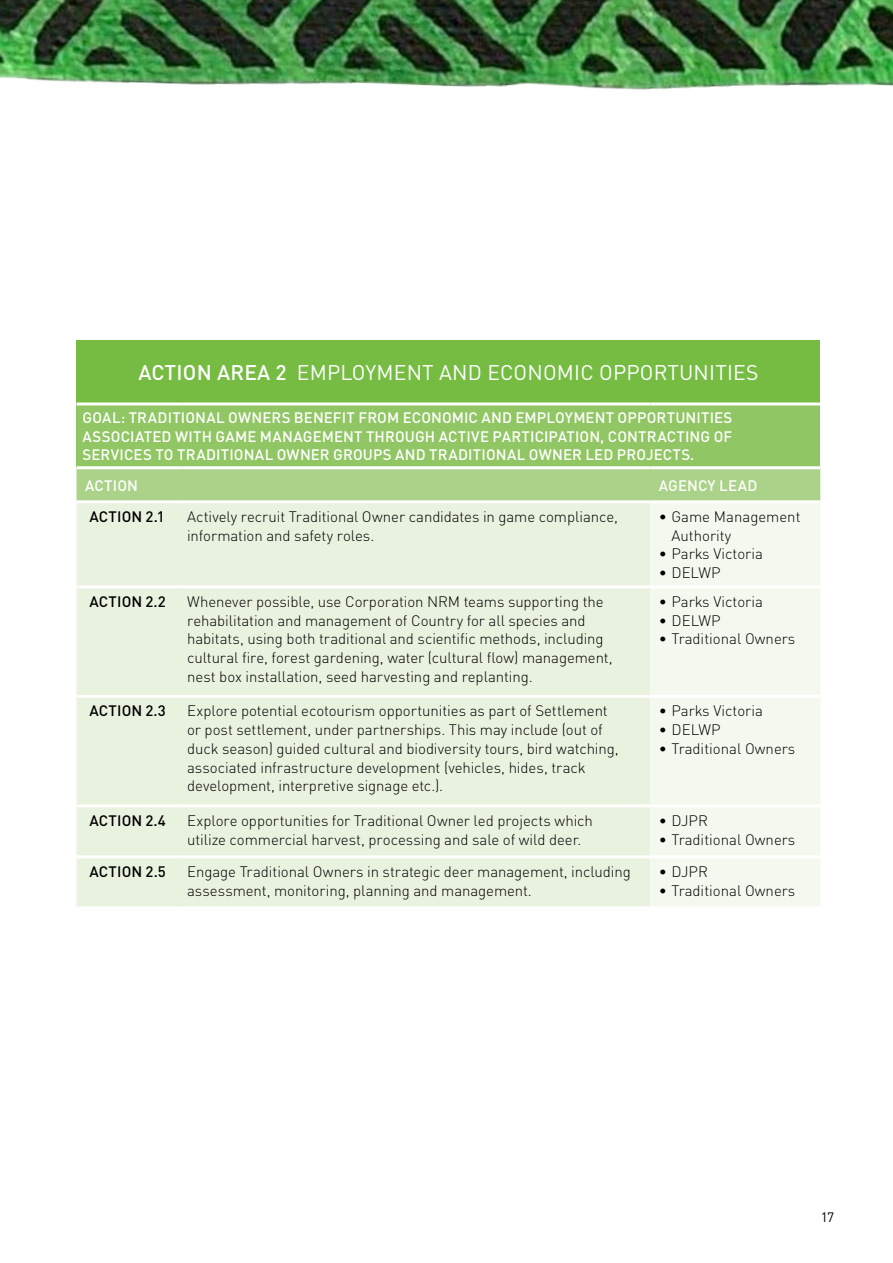
<style>
.page{position:relative;width:893px;height:1263px;background:#fff}
.page>*{position:absolute;margin:0;border:0;box-sizing:border-box;transform-origin:0 0}
.t1{font:21px "DINOT";letter-spacing:.01em;color:#fff}
.t2{font:300 15px/18.8px "DINOT";letter-spacing:-.005em;color:#000}
.t3{font:500 15px/18.8px "DINOT";letter-spacing:.01em;color:#fff;text-align:justify}
.t4{font:500 15px "DINOT";letter-spacing:.005em;color:#000}
.t5{font:13.5px "DINOT";color:#000}
.s1{font-weight:500}
</style>
<div class="page">
<img style="left:0;top:0;width:893px;height:90px">
<div style="left:77px;top:340px;width:743px;height:64px;background:#76bc43"></div>
<div style="left:77px;top:404px;width:743px;height:64px;background:#91c664"></div>
<div style="left:77px;top:469px;width:743px;height:31px;background:#abd289"></div>
<div style="left:77px;top:503px;width:573px;height:403px;background:#e9f2df"></div>
<div style="left:650px;top:503px;width:170px;height:403px;background:#f4f9ef"></div>
<hr style="left:77px;top:402px;width:106px;height:3px;background:#fff">
<hr style="left:183px;top:402px;width:467px;height:3px;background:#fff">
<hr style="left:650px;top:402px;width:170px;height:3px;background:#fff">
<hr style="left:77px;top:466px;width:106px;height:3px;background:#fff">
<hr style="left:183px;top:466px;width:467px;height:3px;background:#fff">
<hr style="left:650px;top:466px;width:170px;height:3px;background:#fff">
<hr style="left:77px;top:585px;width:106px;height:3px;background:#fff">
<hr style="left:183px;top:585px;width:467px;height:3px;background:#fff">
<hr style="left:650px;top:585px;width:170px;height:3px;background:#fff">
<hr style="left:77px;top:695px;width:106px;height:3px;background:#fff">
<hr style="left:183px;top:695px;width:467px;height:3px;background:#fff">
<hr style="left:650px;top:695px;width:170px;height:3px;background:#fff">
<hr style="left:77px;top:804px;width:106px;height:3px;background:#fff">
<hr style="left:183px;top:804px;width:467px;height:3px;background:#fff">
<hr style="left:650px;top:804px;width:170px;height:3px;background:#fff">
<hr style="left:77px;top:855px;width:106px;height:3px;background:#fff">
<hr style="left:183px;top:855px;width:467px;height:3px;background:#fff">
<hr style="left:650px;top:855px;width:170px;height:3px;background:#fff">
<h1 class="t1" style="left:138px;top:359px;width:621px"><span class="s1">ACTION AREA 2</span> EMPLOYMENT AND ECONOMIC OPPORTUNITIES</h1>
<p class="t3" style="left:83px;top:408px;width:651px">GOAL: TRADITIONAL OWNERS BENEFIT FROM ECONOMIC AND EMPLOYMENT OPPORTUNITIES ASSOCIATED WITH GAME MANAGEMENT THROUGH ACTIVE PARTICIPATION, CONTRACTING OF SERVICES TO TRADITIONAL OWNER GROUPS AND TRADITIONAL OWNER LED PROJECTS.</p>
<p class="t3" style="left:85px;top:475px;width:54px">ACTION</p>
<p class="t3" style="left:659px;top:475px;width:100px">AGENCY LEAD</p>
<p class="t4" style="left:89px;top:507px;width:77px">ACTION 2.1</p>
<p class="t2" style="left:187px;top:507px;width:432px">Actively recruit Traditional Owner candidates in game compliance, information and safety roles.</p>
<p class="t2" style="left:671px;top:507px;width:131px;text-indent:-13px">• Game Management<br>Authority</p>
<p class="t2" style="left:659px;top:544px;width:106px">• Parks Victoria</p>
<p class="t2" style="left:659px;top:563px;width:63px">• DELWP</p>
<p class="t4" style="left:89px;top:592px;width:78px">ACTION 2.2</p>
<p class="t2" style="left:187px;top:592px;width:427px">Whenever possible, use Corporation NRM teams supporting the rehabilitation and management of Country for all species and habitats, using both traditional and scientific methods, including cultural fire, forest gardening, water (cultural flow) management, nest box installation, seed harvesting and replanting.</p>
<p class="t2" style="left:659px;top:592px;width:106px">• Parks Victoria</p>
<p class="t2" style="left:659px;top:611px;width:63px">• DELWP</p>
<p class="t2" style="left:659px;top:629px;width:138px">• Traditional Owners</p>
<p class="t4" style="left:89px;top:701px;width:78px">ACTION 2.3</p>
<p class="t2" style="left:187px;top:701px;width:433px">Explore potential ecotourism opportunities as part of Settlement or post settlement, under partnerships. This may include (out of duck season) guided cultural and biodiversity tours, bird watching, associated infrastructure development (vehicles, hides, track development, interpretive signage etc.).</p>
<p class="t2" style="left:659px;top:701px;width:106px">• Parks Victoria</p>
<p class="t2" style="left:659px;top:720px;width:63px">• DELWP</p>
<p class="t2" style="left:659px;top:739px;width:138px">• Traditional Owners</p>
<p class="t4" style="left:89px;top:811px;width:78px">ACTION 2.4</p>
<p class="t2" style="left:187px;top:811px;width:407px">Explore opportunities for Traditional Owner led projects which utilize commercial harvest, processing and sale of wild deer.</p>
<p class="t2" style="left:659px;top:811px;width:51px">• DJPR</p>
<p class="t2" style="left:659px;top:830px;width:138px">• Traditional Owners</p>
<p class="t4" style="left:89px;top:862px;width:78px">ACTION 2.5</p>
<p class="t2" style="left:187px;top:862px;width:445px">Engage Traditional Owners in strategic deer management, including assessment, monitoring, planning and management.</p>
<p class="t2" style="left:659px;top:862px;width:51px">• DJPR</p>
<p class="t2" style="left:659px;top:881px;width:138px">• Traditional Owners</p>
<p class="t5" style="left:821px;top:1209px;width:15px">17</p>
</div>
